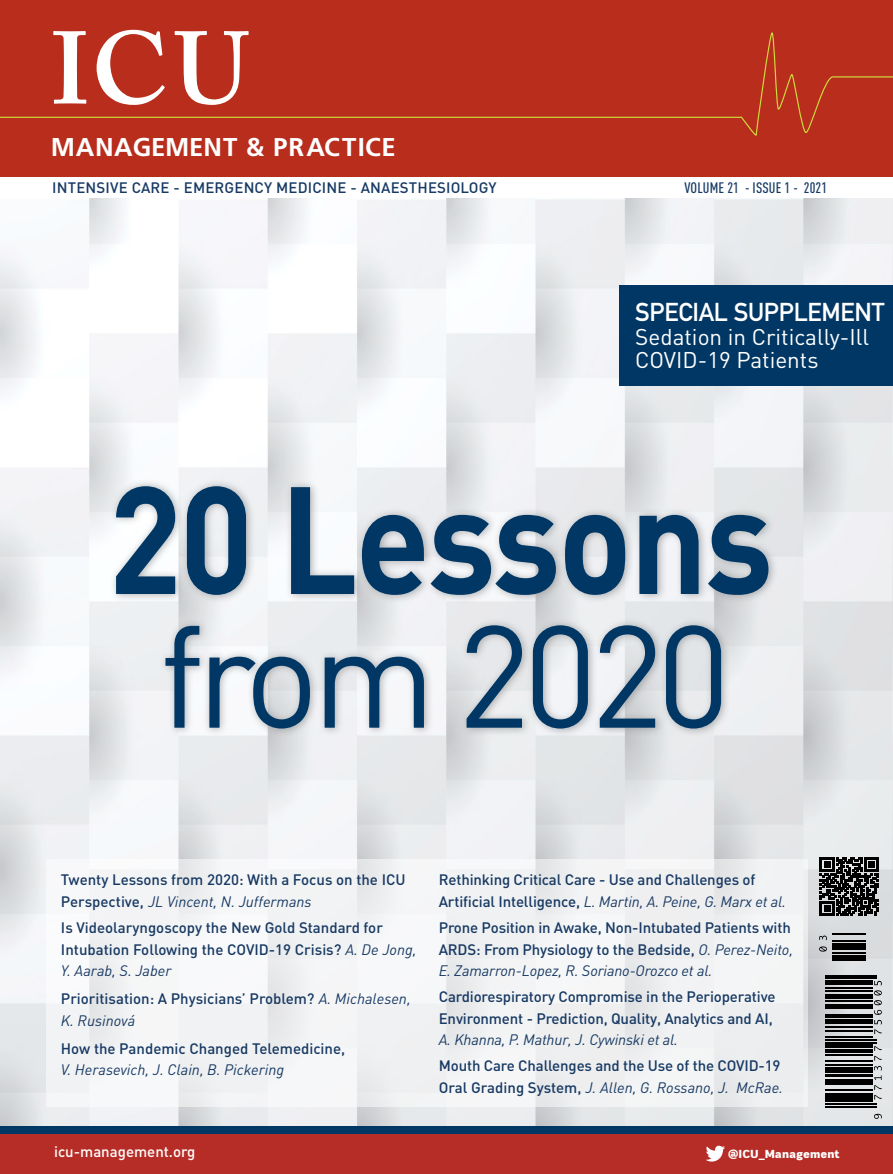
<style>
.page{position:relative;width:893px;height:1174px;background:#fff}
.page>*{position:absolute;margin:0;border:0;box-sizing:border-box;transform-origin:0 0}
.t1{font:700 150px "DIN";letter-spacing:-.02em;color:#003764;scale:.91 1}
.t2{font:142.5px "DIN";letter-spacing:-.05em;color:#003764}
.t3{font:600 101.85px "Adobe Caslon Pro";color:#fff}
.t4{font:700 25.8px "Frutiger";letter-spacing:.025em;color:#fff}
.t5{font:700 25.5px "DIN Alternate";letter-spacing:-.01em;color:#fff}
.t6{font:22.5px/22.5px "DIN";color:#fff}
.t7{font:500 15px/21.6px "DIN";letter-spacing:-.01em;color:#173963}
.t8{font:italic 15px "DIN";letter-spacing:-.005em;color:#173963}
.t9{font:500 15px "DIN";letter-spacing:.01em;color:#173a64}
.t10{font:500 15px "DIN Cond";letter-spacing:.01em;color:#173a64}
.t11{font:500 15px "DIN";color:#fff}
.t12{font:900 12px "PRC Fidelity";color:#fff}
.s1{font-weight:400;font-style:italic}
</style>
<div class="page">
<img style="left:0;top:198px;width:893px;height:928px">
<div style="left:0;top:1126px;width:893px;height:8px;background:#003764"></div>
<div style="left:0;top:1134px;width:893px;height:40px;background:#b62d27"></div>
<svg style="left:706px;top:1145px;width:19px;height:17px"></svg>
<hr style="left:825px;top:1106px;width:52px;height:1px;background:#000">
<hr style="left:825px;top:1103px;width:52px;height:1px;background:#000">
<svg style="left:874px;top:1113px;width:8px;height:5px"></svg>
<hr style="left:825px;top:1100px;width:48px;height:1px;background:#000">
<hr style="left:825px;top:1099px;width:48px;height:1px;background:#000">
<hr style="left:825px;top:1097px;width:48px;height:2px;background:#000">
<hr style="left:825px;top:1094px;width:48px;height:2px;background:#000">
<hr style="left:825px;top:1093px;width:48px;height:1px;background:#000">
<hr style="left:825px;top:1089px;width:48px;height:1px;background:#000">
<hr style="left:825px;top:1083px;width:48px;height:2px;background:#000">
<hr style="left:825px;top:1080px;width:48px;height:2px;background:#000">
<hr style="left:825px;top:1079px;width:48px;height:1px;background:#000">
<hr style="left:825px;top:1075px;width:48px;height:1px;background:#000">
<hr style="left:825px;top:1073px;width:48px;height:2px;background:#000">
<hr style="left:825px;top:1071px;width:48px;height:1px;background:#000">
<hr style="left:825px;top:1069px;width:48px;height:2px;background:#000">
<hr style="left:825px;top:1068px;width:48px;height:1px;background:#000">
<hr style="left:825px;top:1067px;width:48px;height:1px;background:#000">
<hr style="left:825px;top:1064px;width:48px;height:1px;background:#000">
<hr style="left:825px;top:1060px;width:48px;height:1px;background:#000">
<hr style="left:825px;top:1054px;width:48px;height:1px;background:#000">
<hr style="left:825px;top:1051px;width:48px;height:2px;background:#000">
<hr style="left:825px;top:1050px;width:48px;height:1px;background:#000">
<hr style="left:825px;top:1048px;width:48px;height:2px;background:#000">
<hr style="left:825px;top:1046px;width:48px;height:1px;background:#000">
<hr style="left:825px;top:1044px;width:48px;height:2px;background:#000">
<svg style="left:874px;top:1046px;width:8px;height:53px"></svg>
<hr style="left:825px;top:1041px;width:52px;height:2px;background:#000">
<hr style="left:825px;top:1039px;width:52px;height:1px;background:#000">
<hr style="left:825px;top:1036px;width:48px;height:1px;background:#000">
<hr style="left:825px;top:1030px;width:48px;height:2px;background:#000">
<hr style="left:825px;top:1026px;width:48px;height:2px;background:#000">
<hr style="left:825px;top:1022px;width:48px;height:1px;background:#000">
<hr style="left:825px;top:1021px;width:48px;height:1px;background:#000">
<hr style="left:825px;top:1019px;width:48px;height:2px;background:#000">
<hr style="left:825px;top:1016px;width:48px;height:2px;background:#000">
<hr style="left:825px;top:1014px;width:48px;height:1px;background:#000">
<hr style="left:825px;top:1007px;width:48px;height:1px;background:#000">
<hr style="left:825px;top:1005px;width:48px;height:2px;background:#000">
<hr style="left:825px;top:1004px;width:48px;height:1px;background:#000">
<hr style="left:825px;top:1000px;width:48px;height:1px;background:#000">
<hr style="left:825px;top:997px;width:48px;height:1px;background:#000">
<hr style="left:825px;top:995px;width:48px;height:2px;background:#000">
<hr style="left:825px;top:994px;width:48px;height:1px;background:#000">
<hr style="left:825px;top:990px;width:48px;height:1px;background:#000">
<hr style="left:825px;top:987px;width:48px;height:2px;background:#000">
<hr style="left:825px;top:983px;width:48px;height:1px;background:#000">
<hr style="left:825px;top:982px;width:48px;height:1px;background:#000">
<hr style="left:825px;top:980px;width:48px;height:2px;background:#000">
<svg style="left:874px;top:980px;width:8px;height:54px"></svg>
<hr style="left:825px;top:977px;width:52px;height:2px;background:#000">
<hr style="left:825px;top:975px;width:52px;height:1px;background:#000">
<hr style="left:833px;top:959px;width:33px;height:2px;background:#000">
<hr style="left:833px;top:956px;width:33px;height:2px;background:#000">
<hr style="left:833px;top:955px;width:33px;height:1px;background:#000">
<hr style="left:833px;top:952px;width:33px;height:2px;background:#000">
<hr style="left:833px;top:948px;width:33px;height:1px;background:#000">
<hr style="left:833px;top:947px;width:33px;height:1px;background:#000">
<hr style="left:833px;top:945px;width:33px;height:2px;background:#000">
<hr style="left:833px;top:943px;width:33px;height:1px;background:#000">
<svg style="left:819px;top:946px;width:8px;height:5px"></svg>
<hr style="left:833px;top:940px;width:33px;height:1px;background:#000">
<hr style="left:833px;top:933px;width:33px;height:1px;background:#000">
<svg style="left:819px;top:935px;width:8px;height:5px"></svg>
<svg style="left:820px;top:857px;width:59px;height:59px;background:#393a3a"></svg>
<div style="left:109px;top:478px;width:669px;height:126px;background:#939598;opacity:.75"></div>
<div style="left:160px;top:617px;width:571px;height:120px;background:#939598;opacity:.75"></div>
<div style="left:47px;top:859px;width:761px;height:247px;background:#f1f3f4"></div>
<div style="left:619px;top:285px;width:274px;height:100px;background:#003764"></div>
<div style="left:0;top:0;width:893px;height:176px;background:#b82d1b"></div>
<svg style="left:0;top:32px;width:893px;height:104px"></svg>
<h3 class="t3" style="left:51px;top:9px;width:200px">ICU</h3>
<h3 class="t4" style="left:51px;top:132px;width:346px">MANAGEMENT &amp; PRACTICE</h3>
<p class="t9" style="left:52px;top:178px;width:446px">INTENSIVE CARE - EMERGENCY MEDICINE - ANAESTHESIOLOGY</p>
<p class="t10" style="left:684px;top:179px;width:144px">VOLUME 21 - ISSUE 1 - 2021</p>
<h3 class="t5" style="left:635px;top:293px;width:251px">SPECIAL SUPPLEMENT</h3>
<h3 class="t6" style="left:635px;top:325px;width:235px">Sedation in Critically-Ill<br>COVID-19 Patients</h3>
<h1 class="t1" style="left:108px;top:442px;width:733px">20 Lessons</h1>
<h2 class="t2" style="left:159px;top:587px;width:572px">from 2020</h2>
<p class="t7" style="left:61px;top:868px;width:346px">Twenty Lessons from 2020: With a Focus on the ICU<br>Perspective, <span class="s1">JL Vincent, N. Juffermans</span></p>
<p class="t7" style="left:61px;top:916px;width:357px">Is Videolaryngoscopy the New Gold Standard for<br>Intubation Following the COVID-19 Crisis? <span class="s1">A. De Jong,<br>Y. Aarab, S. Jaber</span></p>
<p class="t7" style="left:61px;top:987px;width:351px">Prioritisation: A Physicians’ Problem? <span class="s1">A. Michalesen,<br>K. Rusinová</span></p>
<p class="t7" style="left:61px;top:1037px;width:286px">How the Pandemic Changed Telemedicine,</p>
<p class="t8" style="left:61px;top:1060px;width:225px">V. Herasevich, J. Clain, B. Pickering</p>
<p class="t7" style="left:439px;top:868px;width:349px">Rethinking Critical Care - Use and Challenges of<br>Artificial Intelligence, <span class="s1">L. Martin, A. Peine, G. Marx et al.</span></p>
<p class="t7" style="left:439px;top:916px;width:356px">Prone Position in Awake, Non-Intubated Patients with<br>ARDS: From Physiology to the Bedside, <span class="s1">O. Perez-Neito,<br>E. Zamarron-Lopez, R. Soriano-Orozco et al.</span></p>
<p class="t7" style="left:439px;top:985px;width:338px">Cardiorespiratory Compromise in the Perioperative<br>Environment - Prediction, Quality, Analytics and AI,</p>
<p class="t8" style="left:439px;top:1030px;width:241px">A. Khanna, P. Mathur, J. Cywinski et al.</p>
<p class="t7" style="left:439px;top:1054px;width:346px">Mouth Care Challenges and the Use of the COVID-19<br>Oral Grading System, <span class="s1">J. Allen, G. Rossano, J. McRae.</span></p>
<p class="t11" style="left:54px;top:1141px;width:143px">icu-management.org</p>
<p class="t12" style="left:728px;top:1147px;width:113px">@ICU_Management</p>
</div>
